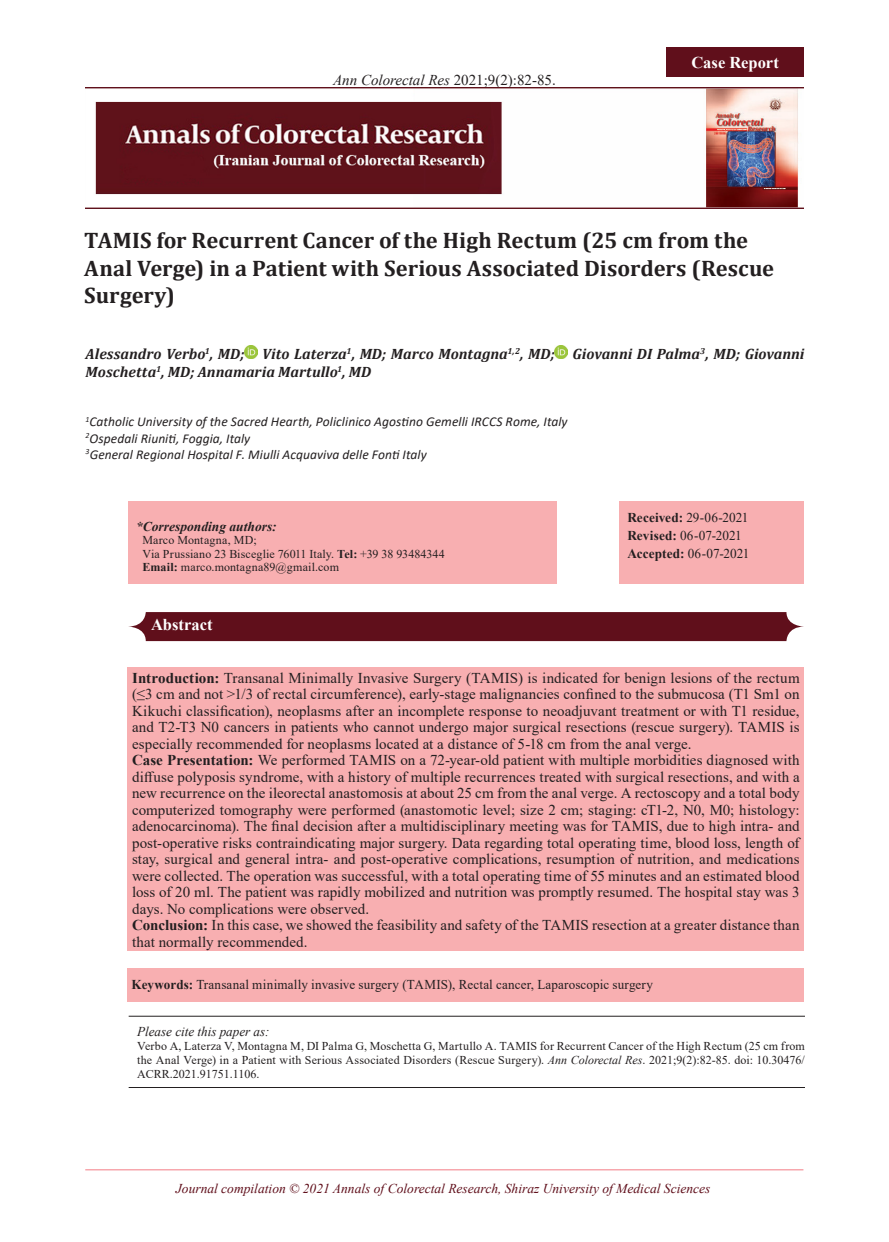
<style>
.page{position:relative;width:889px;height:1242px;background:#fff}
.page>*{position:absolute;margin:0;border:0;box-sizing:border-box;transform-origin:0 0}
.t1{font:700 22.5px/27px "Cambria";letter-spacing:.005em;color:#231f20}
.t2{font:700 16.5px "Times New Roman";color:#fff}
.t3{font:15px/16.5px "Times New Roman";letter-spacing:.005em;color:#231f20}
.t4{font:italic 700 15px/18px "Cambria";color:#231f20}
.t5{font:italic 15px "Times New Roman";color:#231f20}
.t6{font:italic 13.5px/16.2px "Calibri";letter-spacing:.005em;color:#231f20}
.t7{font:13.5px/18px "Times New Roman";letter-spacing:.01em;color:#231f20}
.t8{font:italic 13.5px "Times New Roman";color:#600f1b}
.t9{font:italic 13.5px "Times New Roman";color:#231f20}
.t10{font:italic 700 13.5px "Times New Roman";color:#231f20}
.t11{font:12px/14.4px "Times New Roman";letter-spacing:.01em;color:#231f20;text-align:justify}
.s1{font-style:normal}
.s2{font-weight:700}
.s3{font-style:italic}
</style>
<div class="page">
<img style="left:85px;top:88px;width:719px;height:121px">
<svg style="left:245px;top:346px;width:13px;height:12px"></svg>
<svg style="left:555px;top:346px;width:13px;height:12px"></svg>
<div style="left:666px;top:48px;width:138px;height:29px;background:#600f1b"></div>
<div style="left:128px;top:668px;width:676px;height:283px;background:#f8afb1"></div>
<hr style="left:129px;top:1087px;width:676px;height:1px;background:#231f20">
<hr style="left:129px;top:1016px;width:676px;height:1px;background:#231f20">
<div style="left:128px;top:502px;width:428px;height:82px;background:#f8afb1"></div>
<div style="left:619px;top:502px;width:184px;height:82px;background:#f8afb1"></div>
<hr style="left:85px;top:1169px;width:718px;height:1px;background:#f7a7ad">
<div style="left:127px;top:968px;width:677px;height:33px;background:#f8afb1"></div>
<svg style="left:128px;top:612px;width:676px;height:29px;background:#671925"></svg>
<p class="t5" style="left:333px;top:70px;width:224px">Ann Colorectal Res <span class="s1">2021;9(2):82-85.</span></p>
<p class="t2" style="left:691px;top:50px;width:89px">Case Report</p>
<h1 class="t1" style="left:84px;top:226px;width:691px">TAMIS for Recurrent Cancer of the High Rectum (25 cm from the<br>Anal Verge) in a Patient with Serious Associated Disorders (Rescue<br>Surgery)</h1>
<p class="t4" style="left:86px;top:344px;width:720px">Alessandro Verbo<sup>1</sup>, MD; Vito Laterza<sup>1</sup>, MD; Marco Montagna<sup>1,2</sup>, MD; Giovanni DI Palma<sup>3</sup>, MD; Giovanni<br>Moschetta<sup>1</sup>, MD; Annamaria Martullo<sup>1</sup>, MD</p>
<p class="t6" style="left:86px;top:413px;width:483px"><sup>1</sup>Catholic University of the Sacred Hearth, Policlinico Agostino Gemelli IRCCS Rome, Italy<br><sup>2</sup>Ospedali Riuniti, Foggia, Italy<br><sup>3</sup>General Regional Hospital F. Miulli Acquaviva delle Fonti Italy</p>
<p class="t10" style="left:136px;top:517px;width:142px">*Corresponding authors:</p>
<p class="t11" style="left:142px;top:533px;width:304px;line-height:13.5px;text-align:left">Marco Montagna, MD;<br>Via Prussiano 23 Bisceglie 76011 Italy. <span class="s2">Tel:</span> +39 38 93484344<br><span class="s2">Email:</span> marco.montagna89@gmail.com</p>
<p class="t2" style="left:151px;top:612px;width:63px">Abstract</p>
<p class="t7" style="left:627px;top:508px;width:123px"><span class="s2">Received:</span> 29-06-2021<br><span class="s2">Revised:</span> 06-07-2021<br><span class="s2">Accepted:</span> 06-07-2021</p>
<p class="t3" style="left:132px;top:669px;width:669px"><span class="s2">Introduction:</span> Transanal Minimally Invasive Surgery (TAMIS) is indicated for benign lesions of the rectum (≤3 cm and not &gt;1/3 of rectal circumference), early-stage malignancies confined to the submucosa (T1 Sm1 on Kikuchi classification), neoplasms after an incomplete response to neoadjuvant treatment or with T1 residue, and T2-T3 N0 cancers in patients who cannot undergo major surgical resections (rescue surgery). TAMIS is especially recommended for neoplasms located at a distance of 5-18 cm from the anal verge.<br><span class="s2">Case Presentation:</span> We performed TAMIS on a 72-year-old patient with multiple morbidities diagnosed with diffuse polyposis syndrome, with a history of multiple recurrences treated with surgical resections, and with a new recurrence on the ileorectal anastomosis at about 25 cm from the anal verge. A rectoscopy and a total body computerized tomography were performed (anastomotic level; size 2 cm; staging: cT1-2, N0, M0; histology: adenocarcinoma). The final decision after a multidisciplinary meeting was for TAMIS, due to high intra- and post-operative risks contraindicating major surgery. Data regarding total operating time, blood loss, length of stay, surgical and general intra- and post-operative complications, resumption of nutrition, and medications were collected. The operation was successful, with a total operating time of 55 minutes and an estimated blood loss of 20 ml. The patient was rapidly mobilized and nutrition was promptly resumed. The hospital stay was 3 days. No complications were observed.<br><span class="s2">Conclusion:</span> In this case, we showed the feasibility and safety of the TAMIS resection at a greater distance than that normally recommended.</p>
<p class="t7" style="left:132px;top:975px;width:523px"><span class="s2">Keywords:</span> Transanal minimally invasive surgery (TAMIS), Rectal cancer, Laparoscopic surgery</p>
<p class="t9" style="left:137px;top:1022px;width:134px">Please cite this paper as:</p>
<p class="t11" style="left:137px;top:1038px;width:669px">Verbo A, Laterza V, Montagna M, DI Palma G, Moschetta G, Martullo A. TAMIS for Recurrent Cancer of the High Rectum (25 cm from the Anal Verge) in a Patient with Serious Associated Disorders (Rescue Surgery). <span class="s3">Ann Colorectal Res</span>. 2021;9(2):82-85. doi: 10.30476/ ACRR.2021.91751.1106.</p>
<p class="t8" style="left:176px;top:1179px;width:536px">Journal compilation © 2021 Annals of Colorectal Research, Shiraz University of Medical Sciences</p>
</div>
